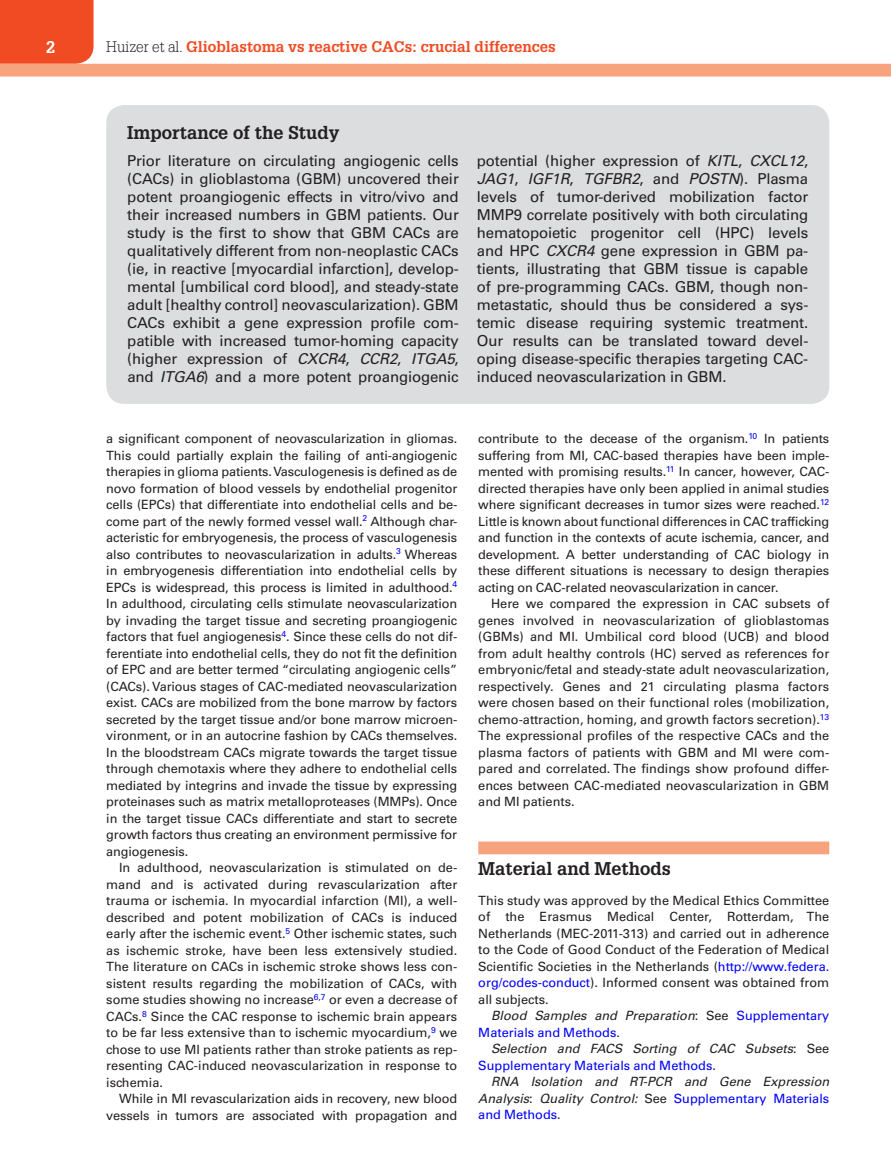
<style>
.page{position:relative;width:891px;height:1175px;background:#fff}
.page>*{position:absolute;margin:0;border:0;box-sizing:border-box;transform-origin:0 0}
.t1{font:700 18px "Glypha LT Std";color:#231f20}
.t2{font:700 16.5px "Glypha LT Std";color:#fff}
.t3{font:15px/18px "Univers LT Std";letter-spacing:-.01em;color:#231f20;text-align:justify}
.t4{font:700 15px "Glypha LT Std";color:#f04b22}
.t5{font:12.75px/16.5px "Univers LT Std";letter-spacing:-.01em;color:#231f20;text-align:justify}
.t6{font:italic 12.75px/16.5px "Univers LT Std";color:#231f20}
.t7{font:12.75px/16.5px "Univers LT Std";color:#00f}
.s1{font-weight:300;color:#231f20}
.s2{font-style:italic}
.s3{color:#00f}
.s4{font-style:italic;color:#231f20}
.s5{color:#231f20}
.s6{font-style:normal}
.s7{font-style:normal;color:#00f}
</style>
<div class="page">
<div style="left:0;top:0;width:94px;height:64px;background:#f04b22"></div>
<div style="left:0;top:64px;width:891px;height:12px;background:#f7a37d"></div>
<div style="left:478px;top:841px;width:351px;height:13px;background:#f7a37d"></div>
<div style="left:106px;top:105px;width:723px;height:299px;background:#dcdddf;border-radius:18px"></div>
<p class="t2" style="left:46px;top:37px;width:11px">2</p>
<p class="t4" style="left:106px;top:37px;width:451px"><span class="s1">Huizer et al.</span> Glioblastoma vs reactive CACs: crucial differences</p>
<h1 class="t1" style="left:127px;top:121px;width:214px">Importance of the Study</h1>
<p class="t3" style="left:127px;top:152px;width:333px">Prior literature on circulating angiogenic cells (CACs) in glioblastoma (GBM) uncovered their potent proangiogenic effects in vitro/vivo and their increased numbers in GBM patients. Our study is the first to show that GBM CACs are qualitatively different from non-neoplastic CACs (ie, in reactive [myocardial infarction], develop&shy;mental [umbilical cord blood], and steady-state adult [healthy control] neovascularization). GBM CACs exhibit a gene expression profile com&shy;patible with increased tumor-homing capacity (higher expression of <span class="s2">CXCR4</span>, <span class="s2">CCR2</span>, <span class="s2">ITGA5</span>, and <span class="s2">ITGA6</span>) and a more potent proangiogenic</p>
<p class="t3" style="left:477px;top:152px;width:333px">potential (higher expression of <span class="s2">KITL</span>, <span class="s2">CXCL12</span>, <span class="s2">JAG1</span>, <span class="s2">IGF1R</span>, <span class="s2">TGFBR2</span>, and <span class="s2">POSTN</span>). Plasma levels of tumor-derived mobilization factor MMP9 correlate positively with both circulating hematopoietic progenitor cell (HPC) levels and HPC <span class="s2">CXCR4</span> gene expression in GBM pa&shy;tients, illustrating that GBM tissue is capable of pre-programming CACs. GBM, though non&shy;metastatic, should thus be considered a sys&shy;temic disease requiring systemic treatment.<br>Our results can be translated toward devel&shy;oping disease-specific therapies targeting CAC&shy;induced neovascularization in GBM.</p>
<p class="t5" style="left:106px;top:430px;width:353px">a significant component of neovascularization in gliomas.<br>This could partially explain the failing of anti-angiogenic therapies in glioma patients. Vasculogenesis is defined as de novo formation of blood vessels by endothelial progenitor cells (EPCs) that differentiate into endothelial cells and be&shy;come part of the newly formed vessel wall.<sup>2</sup> Although char&shy;acteristic for embryogenesis, the process of vasculogenesis also contributes to neovascularization in adults.<sup>3</sup> Whereas in embryogenesis differentiation into endothelial cells by EPCs is widespread, this process is limited in adulthood.<sup>4<br></sup>In adulthood, circulating cells stimulate neovascularization by invading the target tissue and secreting proangiogenic factors that fuel angiogenesis<sup>4</sup>. Since these cells do not dif&shy;ferentiate into endothelial cells, they do not fit the definition of EPC and are better termed “circulating angiogenic cells” (CACs). Various stages of CAC-mediated neovascularization exist. CACs are mobilized from the bone marrow by factors secreted by the target tissue and/or bone marrow microen&shy;vironment, or in an autocrine fashion by CACs themselves.<br>In the bloodstream CACs migrate towards the target tissue through chemotaxis where they adhere to endothelial cells mediated by integrins and invade the tissue by expressing proteinases such as matrix metalloproteases (MMPs). Once in the target tissue CACs differentiate and start to secrete growth factors thus creating an environment permissive for angiogenesis.</p>
<p class="t5" style="left:106px;top:859px;width:353px;text-indent:13px">In adulthood, neovascularization is stimulated on de&shy;mand and is activated during revascularization after trauma or ischemia. In myocardial infarction (MI), a well&shy;described and potent mobilization of CACs is induced early after the ischemic event.<sup>5</sup> Other ischemic states, such as ischemic stroke, have been less extensively studied.<br>The literature on CACs in ischemic stroke shows less con&shy;sistent results regarding the mobilization of CACs, with some studies showing no increase<sup>6</sup><sup>,</sup><sup>7</sup> or even a decrease of CACs.<sup>8</sup> Since the CAC response to ischemic brain appears to be far less extensive than to ischemic myocardium,<sup>9</sup> we chose to use MI patients rather than stroke patients as rep&shy;resenting CAC-induced neovascularization in response to ischemia.</p>
<p class="t5" style="left:106px;top:1090px;width:353px;text-align:right">While in MI revascularization aids in recovery, new blood vessels in tumors are associated with propagation and</p>
<p class="t5" style="left:478px;top:430px;width:353px">contribute to the decease of the organism.<sup>10</sup> In patients suffering from MI, CAC-based therapies have been imple&shy;mented with promising results.<sup>11</sup> In cancer, however, CAC&shy;directed therapies have only been applied in animal studies where significant decreases in tumor sizes were reached.<sup>12<br></sup>Little is known about functional differences in CAC trafficking and function in the contexts of acute ischemia, cancer, and development. A better understanding of CAC biology in these different situations is necessary to design therapies acting on CAC-related neovascularization in cancer.</p>
<p class="t5" style="left:478px;top:595px;width:353px;text-indent:13px">Here we compared the expression in CAC subsets of genes involved in neovascularization of glioblastomas (GBMs) and MI. Umbilical cord blood (UCB) and blood from adult healthy controls (HC) served as references for embryonic/fetal and steady-state adult neovascularization, respectively. Genes and 21 circulating plasma factors were chosen based on their functional roles (mobilization, chemo-attraction, homing, and growth factors secretion).<sup>13<br></sup>The expressional profiles of the respective CACs and the plasma factors of patients with GBM and MI were com&shy;pared and correlated. The findings show profound differ&shy;ences between CAC-mediated neovascularization in GBM and MI patients.</p>
<h1 class="t1" style="left:478px;top:857px;width:194px">Material and Methods</h1>
<p class="t5" style="left:478px;top:892px;width:353px">This study was approved by the Medical Ethics Committee of the Erasmus Medical Center, Rotterdam, The Netherlands (MEC-2011-313) and carried out in adherence to the Code of Good Conduct of the Federation of Medical Scientific Societies in the Netherlands (<span class="s3">http://www.federa. org/codes-conduct</span>). Informed consent was obtained from all subjects.</p>
<p class="t7" style="left:478px;top:1007px;width:353px;text-indent:13px"><span class="s4">Blood Samples and Preparation</span><span class="s5">: See</span> Supplementary<br>Materials and Methods<span class="s5">.</span></p>
<p class="t6" style="left:478px;top:1040px;width:352px;text-indent:13px">Selection and FACS Sorting of CAC Subsets<span class="s6">: See<br></span><span class="s7">Supplementary Materials and Methods</span><span class="s6">.</span></p>
<p class="t6" style="left:478px;top:1073px;width:353px;text-align:justify;text-indent:13px">RNA Isolation and RT-PCR and Gene Expression Analysis<span class="s6">:</span> Quality Control: <span class="s6">See</span> <span class="s7">Supplementary Materials and Methods</span><span class="s6">.</span></p>
</div>
